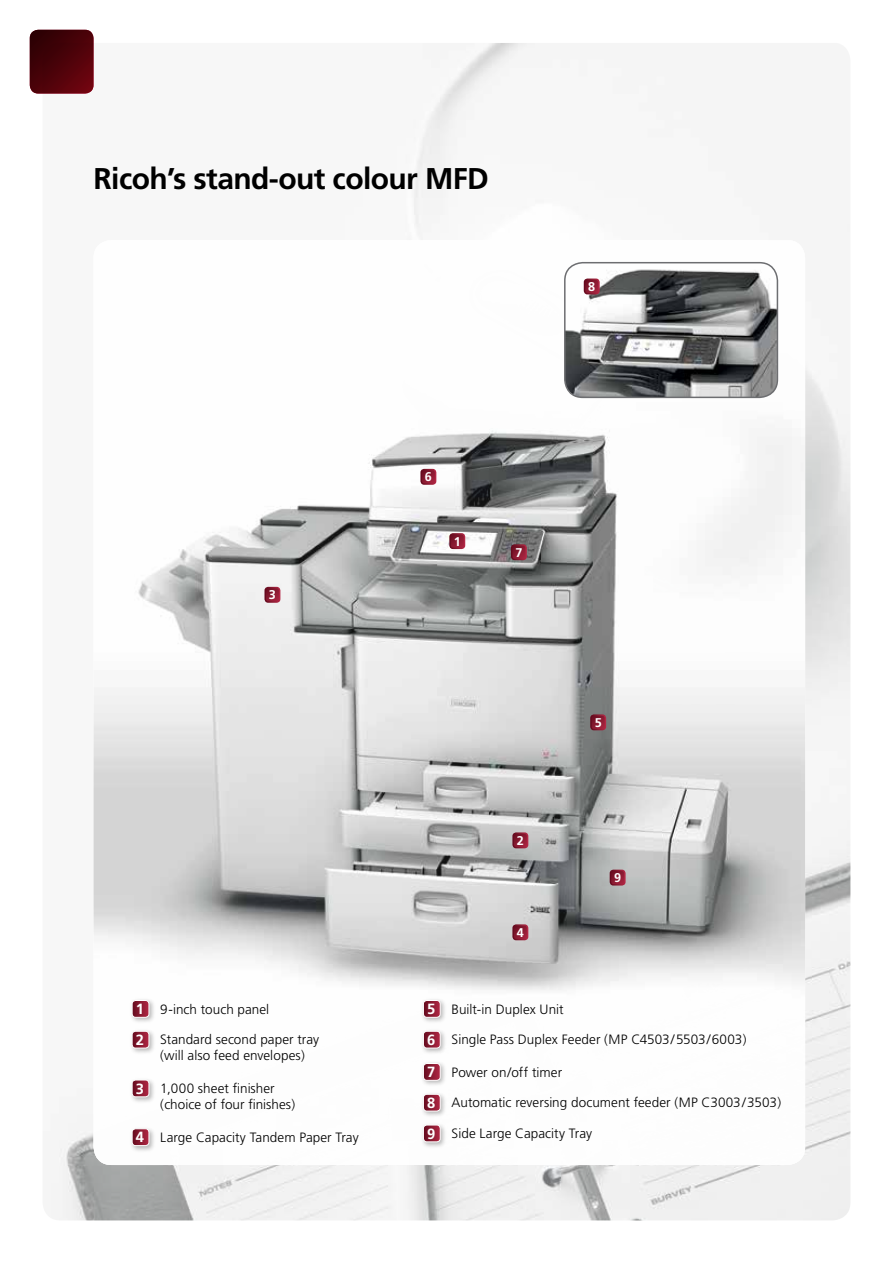
<style>
.page{position:relative;width:893px;height:1263px;background:#fff}
.page>*{position:absolute;margin:0;border:0;box-sizing:border-box;transform-origin:0 0}
.t1{font:700 30px "Frutiger LT Std";letter-spacing:-.02em;color:#000}
.t2{font:300 13.5px/16px "Frutiger";letter-spacing:.005em;color:#000}
.t3{font:700 12.6px "Frutiger";color:#fff}
.s1{font-weight:700;font-size:14.7px;color:#fff}
</style>
<div class="page">
<img style="left:51px;top:43px;width:799px;height:1177px">
<img style="left:94px;top:240px;width:711px;height:925px">
<svg style="left:30px;top:30px;width:64px;height:64px;background:#4d040b"></svg>
<div style="left:129px;top:997px;width:27px;height:27px;background:#000;opacity:.29"></div>
<svg style="left:132px;top:1000px;width:17px;height:17px"></svg>
<div style="left:132px;top:1000px;width:17px;height:17px;border:1px solid #fff;border-radius:3px"></div>
<div style="left:129px;top:1028px;width:27px;height:27px;background:#000;opacity:.29"></div>
<svg style="left:132px;top:1031px;width:17px;height:17px"></svg>
<div style="left:132px;top:1031px;width:17px;height:17px;border:1px solid #fff;border-radius:3px"></div>
<div style="left:129px;top:1077px;width:27px;height:26px;background:#000;opacity:.29"></div>
<svg style="left:132px;top:1080px;width:17px;height:17px"></svg>
<div style="left:132px;top:1080px;width:17px;height:17px;border:1px solid #fff;border-radius:3px"></div>
<div style="left:129px;top:1126px;width:27px;height:26px;background:#000;opacity:.29"></div>
<svg style="left:132px;top:1129px;width:17px;height:16px"></svg>
<div style="left:132px;top:1128px;width:17px;height:18px;border:1px solid #fff;border-radius:3px"></div>
<div style="left:420px;top:997px;width:27px;height:27px;background:#000;opacity:.29"></div>
<svg style="left:423px;top:1000px;width:17px;height:17px"></svg>
<div style="left:423px;top:1000px;width:18px;height:17px;border:1px solid #fff;border-radius:3px"></div>
<div style="left:420px;top:1028px;width:27px;height:27px;background:#000;opacity:.29"></div>
<svg style="left:423px;top:1031px;width:17px;height:17px"></svg>
<div style="left:423px;top:1031px;width:18px;height:17px;border:1px solid #fff;border-radius:3px"></div>
<div style="left:420px;top:1061px;width:27px;height:26px;background:#000;opacity:.29"></div>
<svg style="left:423px;top:1063px;width:17px;height:17px"></svg>
<div style="left:423px;top:1063px;width:18px;height:18px;border:1px solid #fff;border-radius:3px"></div>
<div style="left:420px;top:1091px;width:27px;height:27px;background:#000;opacity:.29"></div>
<svg style="left:423px;top:1094px;width:17px;height:17px"></svg>
<div style="left:423px;top:1094px;width:18px;height:17px;border:1px solid #fff;border-radius:3px"></div>
<div style="left:420px;top:1122px;width:27px;height:26px;background:#000;opacity:.29"></div>
<svg style="left:423px;top:1125px;width:17px;height:17px"></svg>
<div style="left:423px;top:1125px;width:18px;height:17px;border:1px solid #fff;border-radius:3px"></div>
<div style="left:564px;top:262px;width:214px;height:136px;border:2px solid #6d6e71;border-radius:18px"></div>
<svg style="left:515px;top:927px;width:10px;height:10px"></svg>
<div style="left:512px;top:924px;width:16px;height:16px;border:2px solid #fff;border-radius:3px"></div>
<svg style="left:515px;top:835px;width:13px;height:13px"></svg>
<div style="left:512px;top:832px;width:16px;height:16px;border:2px solid #fff;border-radius:3px"></div>
<svg style="left:514px;top:547px;width:10px;height:10px"></svg>
<div style="left:511px;top:544px;width:16px;height:16px;border:2px solid #fff;border-radius:3px"></div>
<svg style="left:452px;top:536px;width:10px;height:10px"></svg>
<div style="left:449px;top:533px;width:16px;height:16px;border:2px solid #fff;border-radius:3px"></div>
<svg style="left:423px;top:472px;width:10px;height:10px"></svg>
<div style="left:420px;top:469px;width:16px;height:16px;border:2px solid #fff;border-radius:3px"></div>
<svg style="left:584px;top:279px;width:13px;height:15px"></svg>
<div style="left:584px;top:279px;width:16px;height:15px;border:2px solid #fff;border-radius:3px"></div>
<svg style="left:267px;top:590px;width:10px;height:10px"></svg>
<div style="left:264px;top:587px;width:16px;height:16px;border:2px solid #fff;border-radius:3px"></div>
<svg style="left:610px;top:870px;width:13px;height:15px"></svg>
<div style="left:610px;top:870px;width:16px;height:15px;border:2px solid #fff;border-radius:3px"></div>
<svg style="left:593px;top:717px;width:10px;height:10px"></svg>
<div style="left:590px;top:714px;width:16px;height:16px;border:2px solid #fff;border-radius:3px"></div>
<h1 class="t1" style="left:94px;top:161px;width:397px">Ricoh’s stand-out colour MFD</h1>
<p class="t3" style="left:588px;top:279px;width:9px">8</p>
<p class="t3" style="left:269px;top:587px;width:9px">3</p>
<p class="t3" style="left:425px;top:470px;width:9px">6</p>
<p class="t3" style="left:454px;top:534px;width:9px">1</p>
<p class="t3" style="left:515px;top:545px;width:9px">7</p>
<p class="t3" style="left:517px;top:833px;width:9px">2</p>
<p class="t3" style="left:517px;top:925px;width:9px">4</p>
<p class="t3" style="left:595px;top:715px;width:9px">5</p>
<p class="t3" style="left:614px;top:870px;width:9px">9</p>
<p class="t2" style="left:136px;top:1001px;width:135px"><span class="s1">1</span> 9-inch touch panel</p>
<p class="t2" style="left:160px;top:1032px;width:160px;text-indent:-24px"><span class="s1">2</span> Standard second paper tray (will also feed envelopes)</p>
<p class="t2" style="left:160px;top:1081px;width:136px;text-indent:-24px"><span class="s1">3</span> 1,000 sheet finisher (choice of four finishes)</p>
<p class="t2" style="left:136px;top:1129px;width:224px"><span class="s1">4</span> Large Capacity Tandem Paper Tray</p>
<p class="t2" style="left:427px;top:1001px;width:138px"><span class="s1">5</span> Built-in Duplex Unit</p>
<p class="t2" style="left:427px;top:1032px;width:321px"><span class="s1">6</span> Single Pass Duplex Feeder (MP C4503/5503/6003)</p>
<p class="t2" style="left:427px;top:1064px;width:137px"><span class="s1">7</span> Power on/off timer</p>
<p class="t2" style="left:427px;top:1095px;width:356px"><span class="s1">8</span> Automatic reversing document feeder (MP C3003/3503)</p>
<p class="t2" style="left:427px;top:1126px;width:166px"><span class="s1">9</span> Side Large Capacity Tray</p>
</div>
